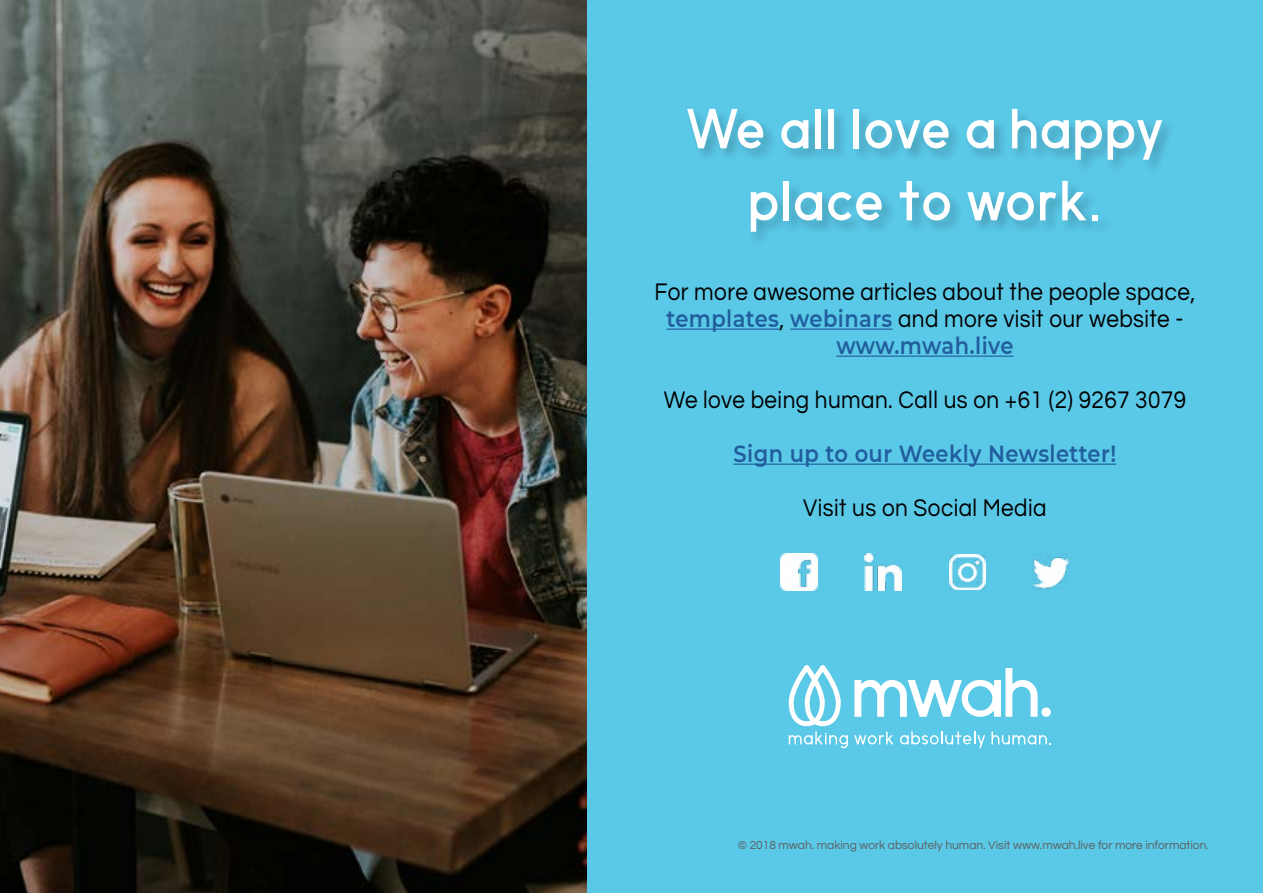
<style>
.page{position:relative;width:1263px;height:893px;background:#fff}
.page>*{position:absolute;margin:0;border:0;box-sizing:border-box;transform-origin:0 0}
.t1{font:700 60px/72px "Morningtype";letter-spacing:.06em;color:#fff;text-align:center}
.t2{font:24.9px/27px "Questrial";letter-spacing:.02em;color:#000;text-align:center;scale:.9 1}
.t3{font:600 23.25px "Montserrat";letter-spacing:.02em;color:#215e9e;scale:.9 1}
.t4{font:12px "Questrial";color:#5e5f5f}
.s1{font-family:"Montserrat";font-weight:600;font-size:23.25px;color:#215e9e}
</style>
<div class="page">
<div style="left:587px;top:0;width:676px;height:893px;background:#5ac8e7"></div>
<div style="left:685px;top:108px;width:491px;height:138px;background:#000;opacity:.2"></div>
<hr style="left:666px;top:329px;width:113px;height:1px;background:#215e9e">
<hr style="left:790px;top:329px;width:103px;height:1px;background:#215e9e">
<hr style="left:836px;top:356px;width:177px;height:1px;background:#215e9e">
<hr style="left:734px;top:464px;width:382px;height:1px;background:#215e9e">
<img style="left:0;top:0;width:587px;height:893px">
<img style="left:781px;top:554px;width:37px;height:37px">
<img style="left:865px;top:554px;width:37px;height:37px">
<img style="left:949px;top:554px;width:36px;height:36px">
<img style="left:1033px;top:555px;width:37px;height:34px">
<svg style="left:854px;top:668px;width:197px;height:49px"></svg>
<svg style="left:789px;top:665px;width:59px;height:83px"></svg>
<svg style="left:854px;top:731px;width:40px;height:13px"></svg>
<svg style="left:900px;top:731px;width:85px;height:17px"></svg>
<svg style="left:991px;top:731px;width:60px;height:13px"></svg>
<h1 class="t1" style="left:687px;top:91px;width:477px">We all love a happy place to work.</h1>
<p class="t2" style="left:654px;top:279px;width:602px">For more awesome articles about the people space, <span class="s1">templates</span>, <span class="s1">webinars</span> and more visit our website -</p>
<p class="t3" style="left:836px;top:330px;width:198px">www.mwah.live</p>
<p class="t2" style="left:664px;top:387px;width:582px">We love being human. Call us on +61 (2) 9267 3079</p>
<p class="t3" style="left:734px;top:438px;width:426px">Sign up to our Weekly Newsletter!</p>
<p class="t2" style="left:803px;top:495px;width:272px">Visit us on Social Media</p>
<p class="t4" style="left:738px;top:839px;width:473px">© 2018 mwah. making work absolutely human. Visit www.mwah.live for more information.</p>
</div>
